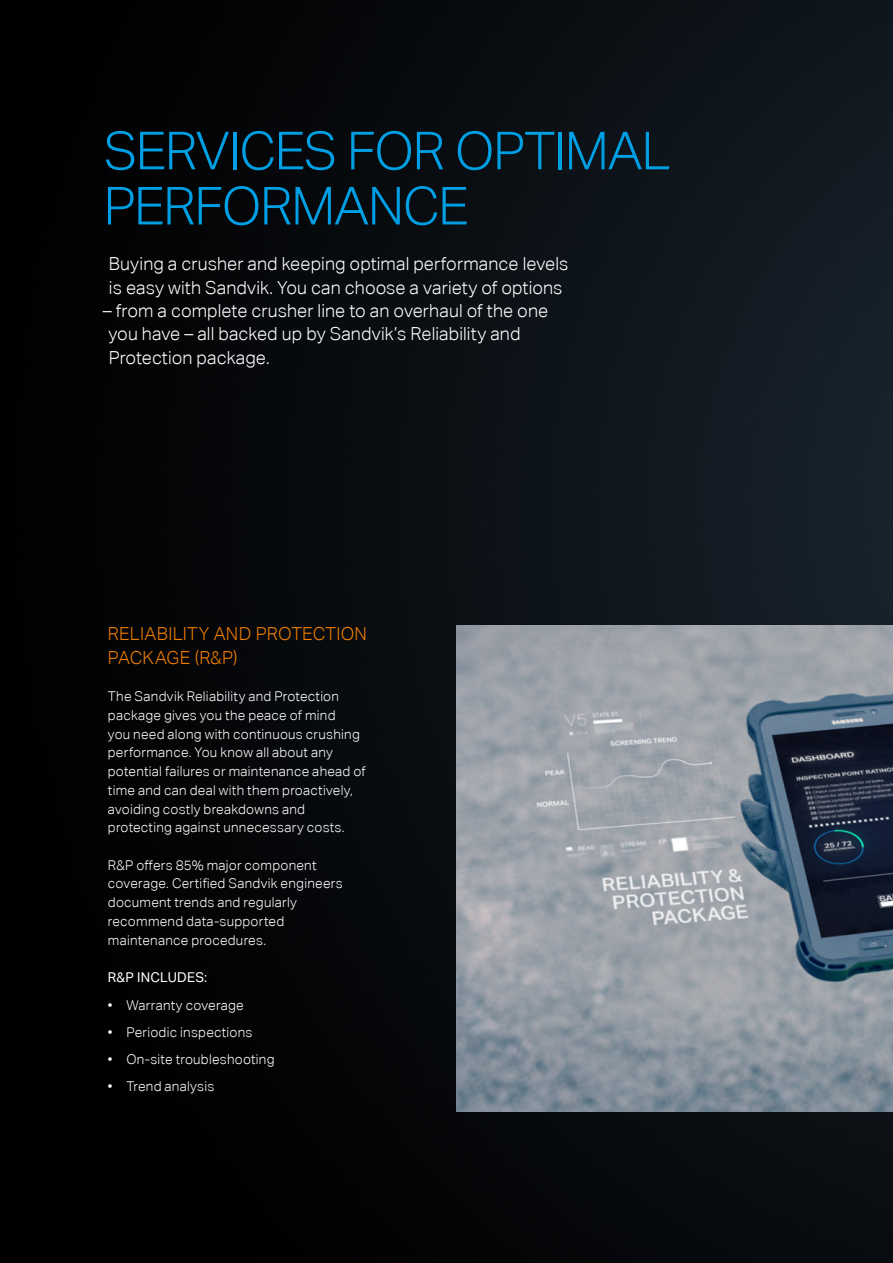
<style>
.page{position:relative;width:893px;height:1263px;background:#fff}
.page>*{position:absolute;margin:0;border:0;box-sizing:border-box;transform-origin:0 0}
.t1{font:300 52.5px/55.2px "Aktiv Grotesk Corp";letter-spacing:-.025em;color:#009fe3}
.t2{font:300 18px/23.4px "Aktiv Grotesk Corp";letter-spacing:.005em;color:#fff}
.t3{font:300 18px/23.4px "Aktiv Grotesk Corp";letter-spacing:.015em;color:#ef7d00}
.t4{font:300 13.5px/18.8px "Aktiv Grotesk Corp";letter-spacing:.02em;color:#fff}
.t5{font:13.5px "Aktiv Grotesk Corp";letter-spacing:.015em;color:#fff}
</style>
<div class="page">
<img style="left:0;top:0;width:893px;height:1263px">
<img style="left:456px;top:625px;width:437px;height:486px">
<h1 class="t1" style="left:104px;top:123px;width:568px">SERVICES FOR OPTIMAL<br>PERFORMANCE</h1>
<h2 class="t2" style="left:109px;top:252px;width:461px">Buying a crusher and keeping optimal performance levels is easy with Sandvik. You can choose a variety of options</h2>
<h2 class="t2" style="left:108px;top:299px;width:441px;text-indent:-6px">– from a complete crusher line to an overhaul of the one you have – all backed up by Sandvik’s Reliability and<br>Protection package.</h2>
<h2 class="t3" style="left:108px;top:622px;width:261px">RELIABILITY AND PROTECTION<br>PACKAGE (R&amp;P)</h2>
<p class="t4" style="left:108px;top:687px;width:259px">The Sandvik Reliability and Protection package gives you the peace of mind<br>you need along with continuous crushing performance. You know all about any potential failures or maintenance ahead of time and can deal with them proactively, avoiding costly breakdowns and protecting against unnecessary costs.</p>
<p class="t4" style="left:108px;top:855px;width:236px">R&amp;P offers 85% major component coverage. Certified Sandvik engineers document trends and regularly recommend data-supported maintenance procedures.</p>
<p class="t5" style="left:108px;top:969px;width:101px">R&amp;P INCLUDES:</p>
<p class="t4" style="left:108px;top:995px;width:137px">• Warranty coverage</p>
<p class="t4" style="left:108px;top:1023px;width:146px">• Periodic inspections</p>
<p class="t4" style="left:108px;top:1050px;width:168px">• On-site troubleshooting</p>
<p class="t4" style="left:108px;top:1077px;width:108px">• Trend analysis</p>
</div>
